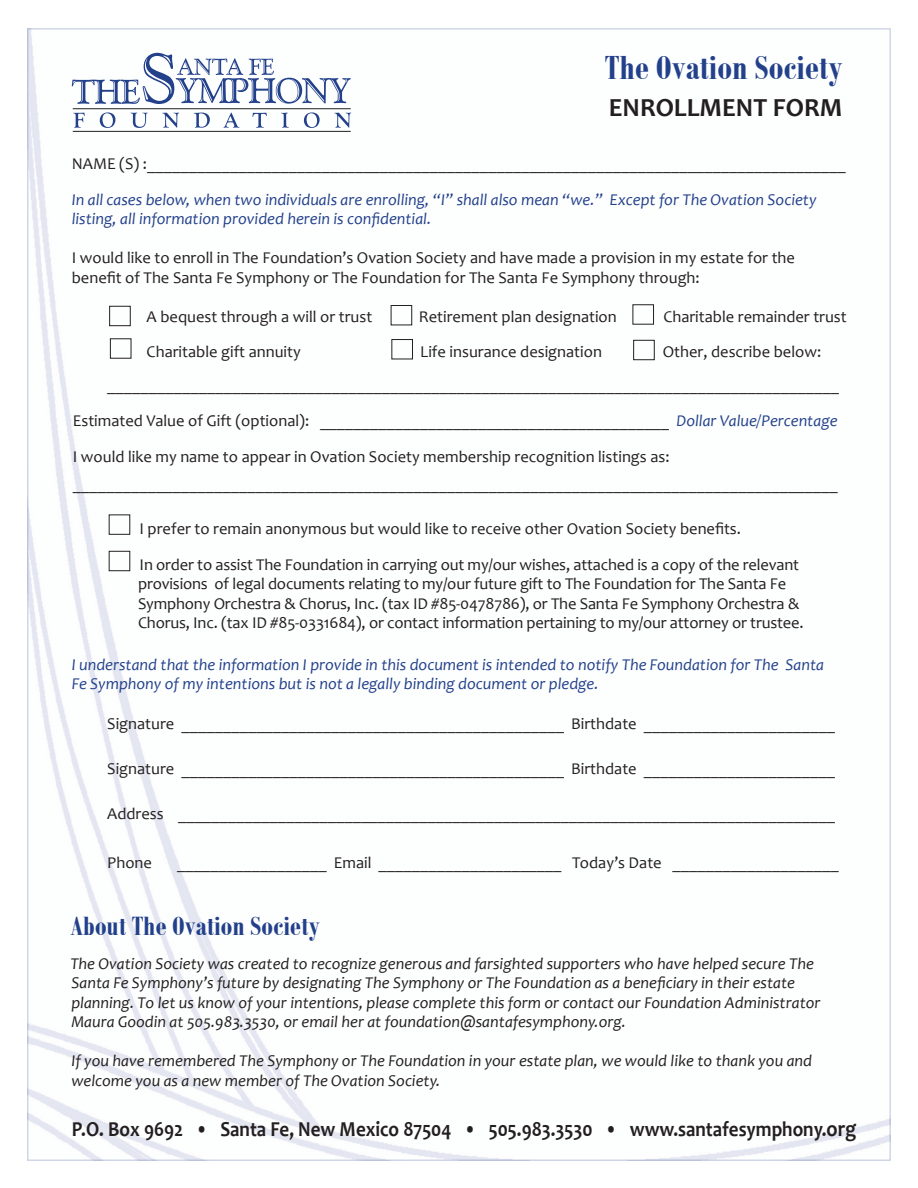
<style>
.page{position:relative;width:918px;height:1188px;background:#fff}
.page>*{position:absolute;margin:0;border:0;box-sizing:border-box;transform-origin:0 0}
.t1{font:700 36px "Bodoni MT Condensed";color:#23418b}
.t2{font:700 28.5px "Bodoni MT Condensed";color:#23418b}
.t3{font:700 26.25px "Candara";color:#231f20}
.t4{font:700 21.45px "Candara";color:#231f20;scale:.89 1}
.t5{font:16.5px/19.5px "Candara";color:#231f20}
.t6{font:italic 16.5px/19.5px "Candara";color:#231f20}
.t7{font:italic 16.5px/19.5px "Candara";color:#23418b}
.s1{font-style:italic;color:#23418b}
.s2{font-size:22.5px}
</style>
<div class="page">
<img style="left:30px;top:31px;width:858px;height:1127px">
<div style="left:109px;top:306px;width:22px;height:20px;border:1px solid #231f20"></div>
<div style="left:633px;top:304px;width:21px;height:21px;border:1px solid #231f20"></div>
<div style="left:109px;top:514px;width:21px;height:21px;border:1px solid #231f20"></div>
<div style="left:110px;top:338px;width:21px;height:21px;border:1px solid #231f20"></div>
<div style="left:633px;top:340px;width:22px;height:20px;border:1px solid #231f20"></div>
<div style="left:391px;top:339px;width:22px;height:20px;border:1px solid #231f20"></div>
<div style="left:391px;top:305px;width:21px;height:20px;border:1px solid #231f20"></div>
<div style="left:109px;top:551px;width:21px;height:20px;border:1px solid #231f20"></div>
<svg style="left:73px;top:112px;width:278px;height:16px"></svg>
<svg style="left:72px;top:53px;width:279px;height:51px"></svg>
<hr style="left:73px;top:108px;width:278px;height:1px;background:#231f20">
<hr style="left:73px;top:131px;width:278px;height:1px;background:#231f20">
<h1 class="t1" style="left:605px;top:46px;width:239px">The Ovation Society</h1>
<h3 class="t3" style="left:609px;top:92px;width:235px">ENROLLMENT FORM</h3>
<p class="t5" style="left:72px;top:154px;width:775px">NAME (S) :____________________________________________________________________________________</p>
<p class="t7" style="left:72px;top:190px;width:746px">In all cases below, when two individuals are enrolling, “I” shall also mean “we.” Except for The Ovation Society listing, all information provided herein is confidential.</p>
<p class="t5" style="left:72px;top:248px;width:725px">I would like to enroll in The Foundation’s Ovation Society and have made a provision in my estate for the benefit of The Santa Fe Symphony or The Foundation for The Santa Fe Symphony through:</p>
<p class="t5" style="left:147px;top:307px;width:227px">A bequest through a will or trust</p>
<p class="t5" style="left:419px;top:307px;width:199px">Retirement plan designation</p>
<p class="t5" style="left:663px;top:307px;width:185px">Charitable remainder trust</p>
<p class="t5" style="left:147px;top:342px;width:156px">Charitable gift annuity</p>
<p class="t5" style="left:420px;top:342px;width:183px">Life insurance designation</p>
<p class="t5" style="left:107px;top:335px;width:733px;line-height:33px;text-indent:556px">Other, describe below: ________________________________________________________________________________________</p>
<p class="t5" style="left:73px;top:402px;width:766px;line-height:36px">Estimated Value of Gift (optional): __________________________________________ <span class="s1">Dollar Value/Percentage<br></span>I would like my name to appear in Ovation Society membership recognition listings as:</p>
<p class="t5" style="left:73px;top:473px;width:767px">____________________________________________________________________________________________</p>
<p class="t5" style="left:139px;top:511px;width:661px;line-height:36px">I prefer to remain anonymous but would like to receive other Ovation Society benefits.<br>In order to assist The Foundation in carrying out my/our wishes, attached is a copy of the relevant</p>
<p class="t5" style="left:138px;top:574px;width:667px">provisions of legal documents relating to my/our future gift to The Foundation for The Santa Fe<br>Symphony Orchestra &amp; Chorus, Inc. (tax ID #85-0478786), or The Santa Fe Symphony Orchestra &amp;<br>Chorus, Inc. (tax ID #85-0331684), or contact information pertaining to my/our attorney or trustee.</p>
<p class="t7" style="left:72px;top:654px;width:754px">I understand that the information I provide in this document is intended to notify The Foundation for The Santa<br>Fe Symphony of my intentions but is not a legally binding document or pledge.</p>
<p class="t5" style="left:107px;top:714px;width:729px">Signature ______________________________________________ Birthdate _______________________</p>
<p class="t5" style="left:107px;top:759px;width:729px">Signature ______________________________________________ Birthdate _______________________</p>
<p class="t5" style="left:107px;top:804px;width:729px">Address _______________________________________________________________________________</p>
<p class="t5" style="left:107px;top:853px;width:46px">Phone</p>
<p class="t5" style="left:177px;top:853px;width:663px">__________________ Email ______________________ Today’s Date ____________________</p>
<h2 class="t2" style="left:70px;top:909px;width:251px">About The Ovation Society</h2>
<p class="t6" style="left:70px;top:954px;width:752px">The Ovation Society was created to recognize generous and farsighted supporters who have helped secure The Santa Fe Symphony’s future by designating The Symphony or The Foundation as a beneficiary in their estate planning. To let us know of your intentions, please complete this form or contact our Foundation Administrator Maura Goodin at 505.983.3530, or email her at foundation@santafesymphony.org.</p>
<p class="t6" style="left:71px;top:1051px;width:742px">If you have remembered The Symphony or The Foundation in your estate plan, we would like to thank you and welcome you as a new member of The Ovation Society.</p>
<h3 class="t4" style="left:72px;top:1116px;width:883px">P.O. Box 9692 • Santa Fe, New Mexico 87504 • 505.983.3530 • www.santafesymphony.<span class="s2">org</span></h3>
</div>
